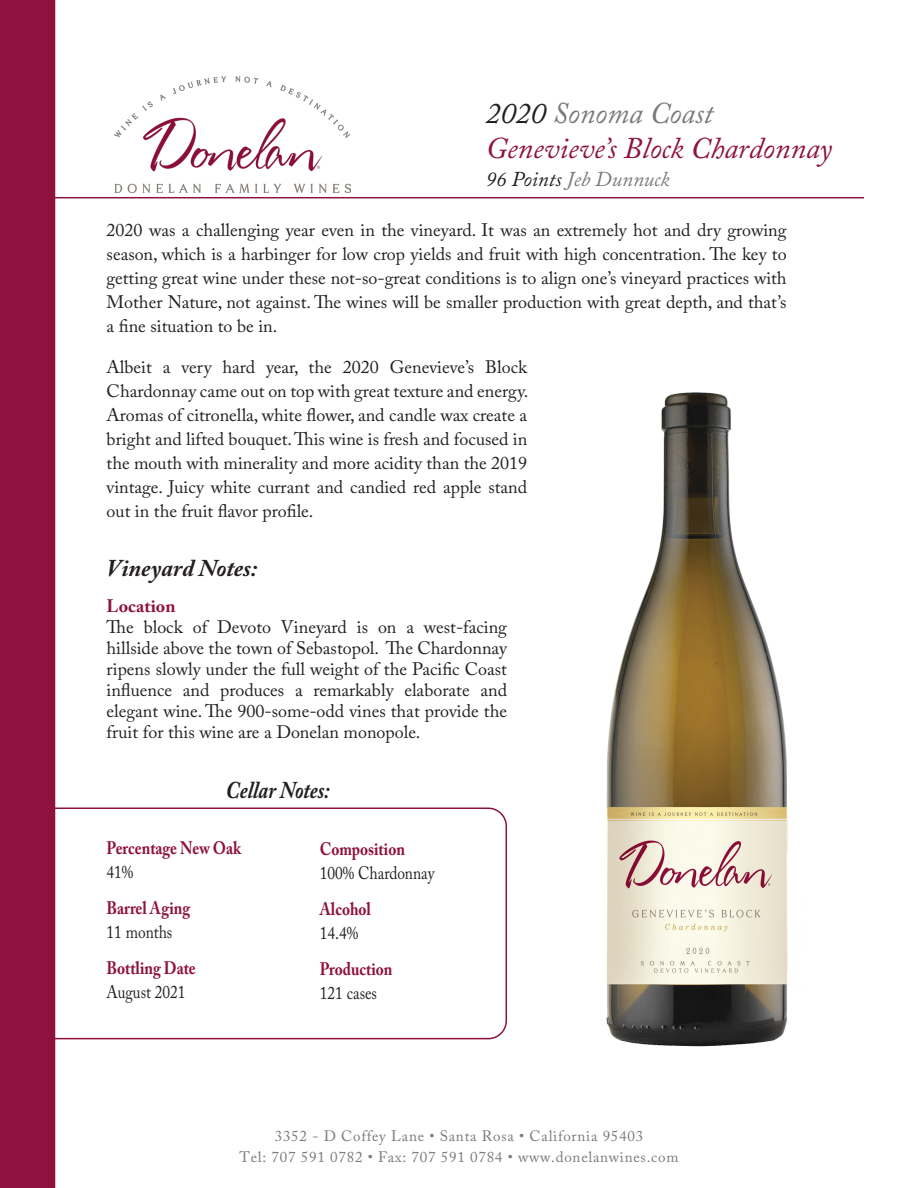
<style>
.page{position:relative;width:918px;height:1188px;background:#fff}
.page>*{position:absolute;margin:0;border:0;box-sizing:border-box;transform-origin:0 0}
.t1{font:italic 30px "Adobe Caslon Pro";color:#8f123e}
.t2{font:italic 30px "Adobe Caslon Pro";color:#787a7d}
.t3{font:italic 700 24px "Adobe Caslon Pro";color:#231f20}
.t4{font:italic 700 24px "Adobe Caslon Pro";color:#231f20;scale:.85 1}
.t5{font:italic 21px "Adobe Caslon Pro";color:#787a7d}
.t6{font:18px/24px "Adobe Caslon Pro";color:#231f20;text-align:justify}
.t7{font:700 18px "Adobe Caslon Pro";color:#8f123e;scale:.85 1}
.t8{font:18px "Adobe Caslon Pro";color:#231f20;scale:.85 1}
.t9{font:700 18px "Adobe Caslon Pro";color:#8f123e}
.t10{font:15px "Adobe Caslon Pro";letter-spacing:.05em;color:#787a7d}
.s1{color:#231f20}
</style>
<div class="page">
<div style="left:33px;top:808px;width:474px;height:231px;border:2px solid #8f123e;border-radius:18px"></div>
<img style="left:115px;top:76px;width:236px;height:117px">
<hr style="left:54px;top:197px;width:810px;height:1px;background:#8f123e">
<div style="left:0;top:0;width:55px;height:1188px;background:#8f123e"></div>
<img style="left:606px;top:392px;width:182px;height:655px">
<p class="t2" style="left:486px;top:95px;width:229px"><span class="s1">2020</span> Sonoma Coast</p>
<p class="t1" style="left:486px;top:130px;width:348px">Genevieve’s Block Chardonnay</p>
<p class="t5" style="left:486px;top:167px;width:185px"><span class="s1">96 Points</span> Jeb Dunnuck</p>
<p class="t6" style="left:107px;top:217px;width:682px">2020 was a challenging year even in the vineyard. It was an extremely hot and dry growing season, which is a harbinger for low crop yields and fruit with high concentration. The key to getting great wine under these not-so-great conditions is to align one’s vineyard practices with Mother Nature, not against. The wines will be smaller production with great depth, and that’s a fine situation to be in.</p>
<p class="t6" style="left:107px;top:355px;width:423px">Albeit a very hard year, the 2020 Genevieve’s Block Chardonnay came out on top with great texture and energy.<br>Aromas of citronella, white flower, and candle wax create a bright and lifted bouquet. This wine is fresh and focused in the mouth with minerality and more acidity than the 2019 vintage. Juicy white currant and candied red apple stand out in the fruit flavor profile.</p>
<p class="t3" style="left:107px;top:554px;width:152px">Vineyard Notes:</p>
<p class="t9" style="left:107px;top:596px;width:70px">Location</p>
<p class="t6" style="left:107px;top:617px;width:402px;line-height:21px">The block of Devoto Vineyard is on a west-facing hillside above the town of Sebastopol. The Chardonnay ripens slowly under the full weight of the Pacific Coast influence and produces a remarkably elaborate and elegant wine. The 900-some-odd vines that provide the fruit for this wine are a Donelan monopole.</p>
<p class="t4" style="left:226px;top:776px;width:123px">Cellar Notes:</p>
<p class="t7" style="left:107px;top:837px;width:160px">Percentage New Oak</p>
<p class="t8" style="left:107px;top:861px;width:33px">41%</p>
<p class="t7" style="left:107px;top:897px;width:100px">Barrel Aging</p>
<p class="t8" style="left:107px;top:921px;width:79px">11 months</p>
<p class="t7" style="left:107px;top:957px;width:107px">Bottling Date</p>
<p class="t8" style="left:107px;top:981px;width:94px">August 2021</p>
<p class="t7" style="left:320px;top:838px;width:102px">Composition</p>
<p class="t8" style="left:320px;top:862px;width:136px">100% Chardonnay</p>
<p class="t7" style="left:320px;top:898px;width:62px">Alcohol</p>
<p class="t8" style="left:320px;top:922px;width:47px">14.4%</p>
<p class="t7" style="left:320px;top:958px;width:87px">Production</p>
<p class="t8" style="left:320px;top:982px;width:69px">121 cases</p>
<p class="t10" style="left:275px;top:1127px;width:370px">3352 - D Coffey Lane • Santa Rosa • California 95403</p>
<p class="t10" style="left:240px;top:1148px;width:440px">Tel: 707 591 0782 • Fax: 707 591 0784 • www.donelanwines.com</p>
</div>
